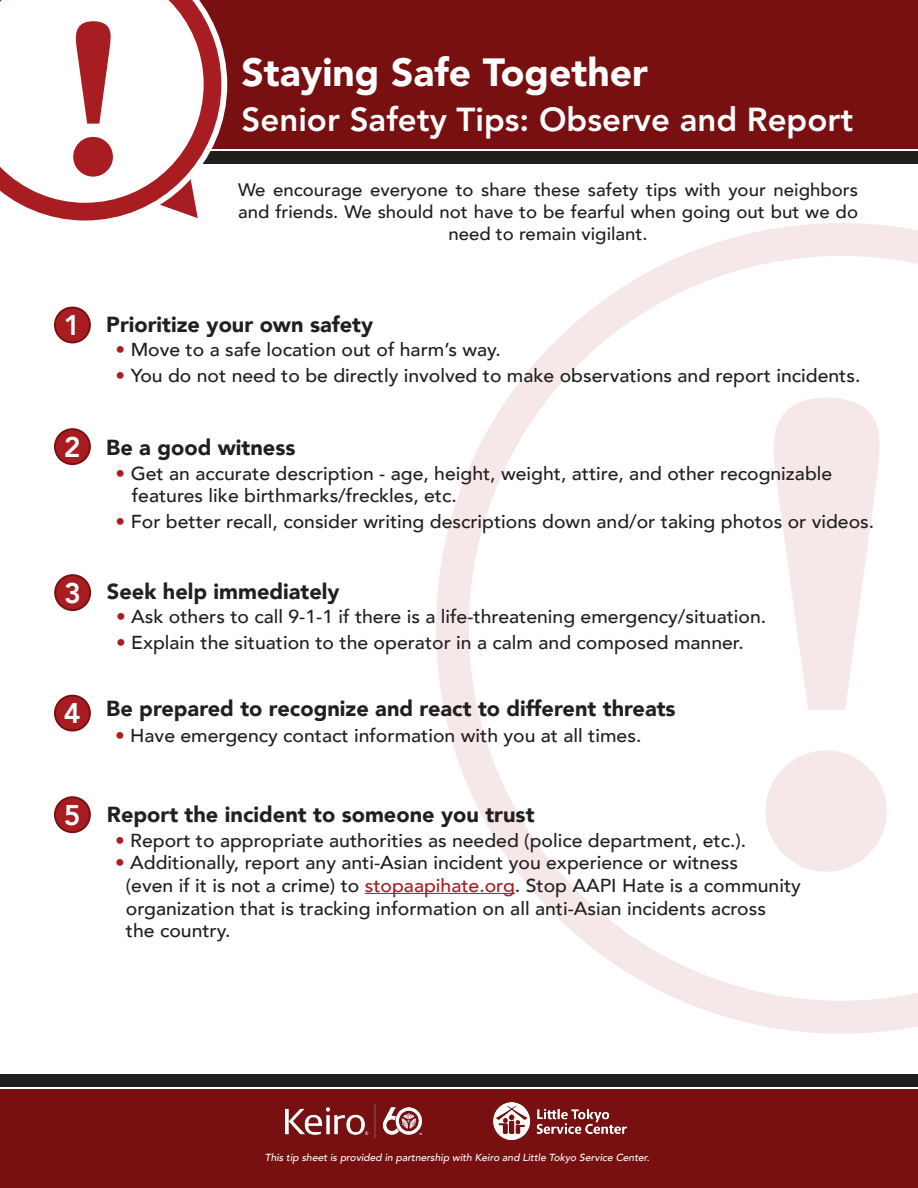
<style>
.page{position:relative;width:918px;height:1188px;background:#fff}
.page>*{position:absolute;margin:0;border:0;box-sizing:border-box;transform-origin:0 0}
.t1{font:700 685.65px "Baskerville";color:#a71d21}
.t2{font:700 224.7px "Baskerville";color:#a71d21}
.t3{font:900 39px "Avenir LT Std";color:#fff}
.t4{font:800 33px "Avenir LT Std";color:#fff}
.t5{font:800 28.35px "Avenir";color:#fff}
.t6{font:900 21.75px "Avenir";color:#231f20}
.t7{font:500 18.75px/22.5px "Avenir";color:#231f20}
.t8{font:500 18.75px "Avenir";color:#211e1e}
.t9{font:500 18px/21.6px "Avenir";color:#211e1e;text-align:center}
.t10{font:italic 500 10.35px "Avenir";color:#fff}
.s1{color:#a71d21}
</style>
<div class="page">
<svg style="left:0;top:27px;width:918px;height:136px;background:#443b3b"></svg>
<div style="left:128px;top:0;width:790px;height:148px;background:#781012"></div>
<svg style="left:221px;top:43px;width:6px;height:121px"></svg>
<svg style="left:0;top:0;width:221px;height:221px"></svg>
<div style="left:0;top:1075px;width:918px;height:113px;background:#211e1e"></div>
<div style="left:0;top:1087px;width:918px;height:56px;background:linear-gradient(to right,#781012,#781012)"></div>
<div style="left:0;top:1090px;width:918px;height:98px;background:#781012"></div>
<svg style="left:436px;top:223px;width:482px;height:811px"></svg>
<img style="left:285px;top:1105px;width:137px;height:32px">
<img style="left:493px;top:1102px;width:134px;height:37px">
<div style="left:55px;top:308px;width:35px;height:34px;background:#a71d21;border-radius:50%"></div>
<div style="left:54px;top:307px;width:37px;height:36px;border:2px solid #781012;border-radius:50%"></div>
<div style="left:55px;top:429px;width:35px;height:35px;background:#a71d21;border-radius:50%"></div>
<div style="left:54px;top:428px;width:37px;height:37px;border:2px solid #781012;border-radius:50%"></div>
<div style="left:55px;top:575px;width:35px;height:35px;background:#a71d21;border-radius:50%"></div>
<div style="left:54px;top:574px;width:37px;height:37px;border:2px solid #781012;border-radius:50%"></div>
<div style="left:55px;top:696px;width:35px;height:35px;background:#a71d21;border-radius:50%"></div>
<div style="left:54px;top:695px;width:37px;height:37px;border:2px solid #781012;border-radius:50%"></div>
<div style="left:55px;top:797px;width:35px;height:35px;background:#a71d21;border-radius:50%"></div>
<div style="left:54px;top:796px;width:37px;height:37px;border:2px solid #781012;border-radius:50%"></div>
<hr style="left:365px;top:893px;width:150px;height:1px;background:#a71d21">
<p class="t2" style="left:56px;top:-57px;width:76px">!</p>
<p class="t3" style="left:242px;top:49px;width:408px">Staying Safe Together</p>
<p class="t4" style="left:242px;top:100px;width:613px">Senior Safety Tips: Observe and Report</p>
<p class="t9" style="left:238px;top:178px;width:622px">We encourage everyone to share these safety tips with your neighbors and friends. We should not have to be fearful when going out but we do need to remain vigilant.</p>
<p class="t5" style="left:64px;top:303px;width:18px">1</p>
<p class="t6" style="left:106px;top:306px;width:268px">Prioritize your own safety</p>
<p class="t8" style="left:116px;top:334px;width:387px"><span class="s1">•</span> Move to a safe location out of harm’s way.</p>
<p class="t8" style="left:116px;top:360px;width:746px"><span class="s1">•</span> You do not need to be directly involved to make observations and report incidents.</p>
<h1 class="t1" style="left:713px;top:159px;width:230px">!</h1>
<p class="t5" style="left:64px;top:425px;width:18px">2</p>
<p class="t6" style="left:106px;top:428px;width:191px">Be a good witness</p>
<p class="t7" style="left:132px;top:461px;width:702px;text-indent:-16px"><span class="s1">•</span> Get an accurate description - age, height, weight, attire, and other recognizable features like birthmarks/freckles, etc.</p>
<p class="t7" style="left:116px;top:510px;width:760px"><span class="s1">•</span> For better recall, consider writing descriptions down and/or taking photos or videos.</p>
<p class="t5" style="left:64px;top:571px;width:18px">3</p>
<p class="t6" style="left:107px;top:573px;width:234px">Seek help immediately</p>
<p class="t7" style="left:116px;top:604px;width:652px"><span class="s1">•</span> Ask others to call 9-1-1 if there is a life-threatening emergency/situation.</p>
<p class="t7" style="left:116px;top:630px;width:629px"><span class="s1">•</span> Explain the situation to the operator in a calm and composed manner.</p>
<p class="t5" style="left:64px;top:691px;width:18px">4</p>
<p class="t6" style="left:106px;top:690px;width:571px">Be prepared to recognize and react to different threats</p>
<p class="t7" style="left:115px;top:723px;width:528px"><span class="s1">•</span> Have emergency contact information with you at all times.</p>
<p class="t5" style="left:64px;top:793px;width:18px">5</p>
<p class="t6" style="left:107px;top:796px;width:429px">Report the incident to someone you trust</p>
<p class="t7" style="left:115px;top:828px;width:633px"><span class="s1">•</span> Report to appropriate authorities as needed (police department, etc.).</p>
<p class="t7" style="left:115px;top:851px;width:624px"><span class="s1">•</span> Additionally, report any anti-Asian incident you experience or witness</p>
<p class="t7" style="left:126px;top:873px;width:677px">(even if it is not a crime) to <span class="s1">stopaapihate.org</span>. Stop AAPI Hate is a community</p>
<p class="t7" style="left:126px;top:896px;width:642px">organization that is tracking information on all anti-Asian incidents across</p>
<p class="t7" style="left:126px;top:918px;width:106px">the country.</p>
<p class="t10" style="left:265px;top:1151px;width:386px">This tip sheet is provided in partnership with Keiro and Little Tokyo Service Center.</p>
</div>
